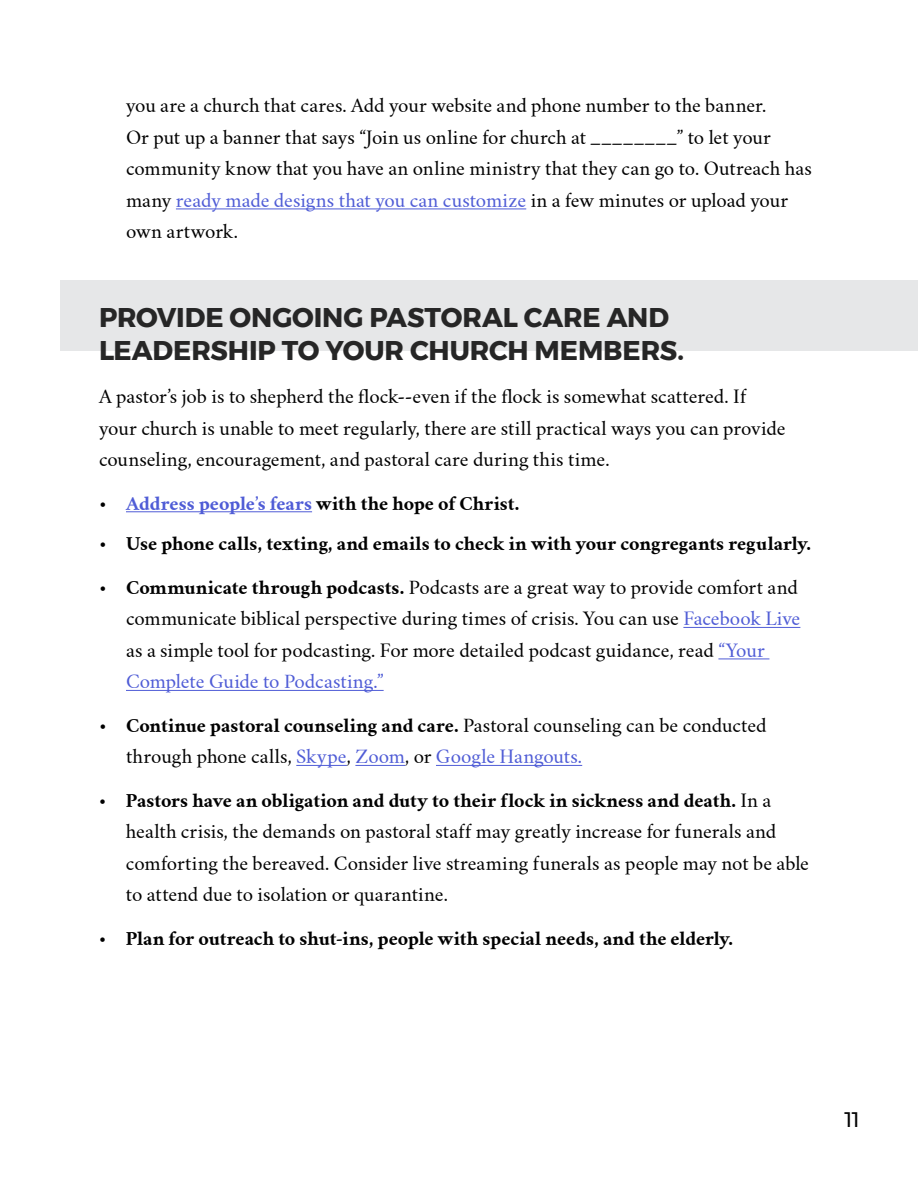
<style>
.page{position:relative;width:918px;height:1188px;background:#fff}
.page>*{position:absolute;margin:0;border:0;box-sizing:border-box;transform-origin:0 0}
.t1{font:700 27px/33px "Montserrat";letter-spacing:-.005em;color:#262626}
.t2{font:21px "Montserrat";color:#000}
.t3{font:18px/31.5px "Crimson Text";color:#000}
.t4{font:700 18px "Crimson Text";color:#000}
.t5{font:700 18px "Crimson Text";color:#4f5cd6}
.s1{color:#4f5cd6}
.s2{font-weight:400;color:#000}
.s3{color:#000}
.s4{font-weight:400}
.s5{font-weight:700}
</style>
<div class="page">
<div style="left:60px;top:280px;width:858px;height:71px;background:#e6e7e8"></div>
<hr style="left:176px;top:209px;width:350px;height:1px;background:#4f5cd6">
<hr style="left:126px;top:511px;width:186px;height:1px;background:#4f5cd6">
<hr style="left:683px;top:627px;width:117px;height:1px;background:#4f5cd6">
<hr style="left:718px;top:659px;width:51px;height:1px;background:#4f5cd6">
<hr style="left:126px;top:690px;width:258px;height:1px;background:#4f5cd6">
<hr style="left:296px;top:765px;width:51px;height:1px;background:#4f5cd6">
<hr style="left:355px;top:765px;width:50px;height:1px;background:#4f5cd6">
<hr style="left:436px;top:765px;width:146px;height:1px;background:#4f5cd6">
<p class="t3" style="left:126px;top:90px;width:688px">you are a church that cares. Add your website and phone number to the banner.<br>Or put up a banner that says “Join us online for church at ________” to let your community know that you have an online ministry that they can go to. Outreach has many <span class="s1">ready made designs that you can customize</span> in a few minutes or upload your own artwork.</p>
<h1 class="t1" style="left:99px;top:301px;width:587px">PROVIDE ONGOING PASTORAL CARE AND<br>LEADERSHIP TO YOUR CHURCH MEMBERS.</h1>
<p class="t3" style="left:99px;top:381px;width:688px">A pastor’s job is to shepherd the flock--even if the flock is somewhat scattered. If your church is unable to meet regularly, there are still practical ways you can provide counseling, encouragement, and pastoral care during this time.</p>
<p class="t5" style="left:99px;top:492px;width:422px"><span class="s2">•</span> Address people’s fears <span class="s3">with the hope of Christ.</span></p>
<p class="t4" style="left:99px;top:533px;width:714px"><span class="s4">•</span> Use phone calls, texting, and emails to check in with your congregants regularly.</p>
<p class="t3" style="left:126px;top:571px;width:676px;text-indent:-27px">• <span class="s5">Communicate through podcasts.</span> Podcasts are a great way to provide comfort and communicate biblical perspective during times of crisis. You can use <span class="s1">Facebook Live </span>as a simple tool for podcasting. For more detailed podcast guidance, read <span class="s1">“Your Complete Guide to Podcasting.”</span></p>
<p class="t3" style="left:126px;top:709px;width:642px;text-indent:-27px">• <span class="s5">Continue pastoral counseling and care.</span> Pastoral counseling can be conducted through phone calls, <span class="s1">Skype</span>, <span class="s1">Zoom</span>, or <span class="s1">Google Hangouts.</span></p>
<p class="t3" style="left:126px;top:784px;width:685px;text-indent:-27px">• <span class="s5">Pastors have an obligation and duty to their flock in sickness and death.</span> In a health crisis, the demands on pastoral staff may greatly increase for funerals and comforting the bereaved. Consider live streaming funerals as people may not be able to attend due to isolation or quarantine.</p>
<p class="t4" style="left:99px;top:927px;width:636px"><span class="s4">•</span> Plan for outreach to shut-ins, people with special needs, and the elderly.</p>
<p class="t2" style="left:844px;top:1104px;width:17px">11</p>
</div>
